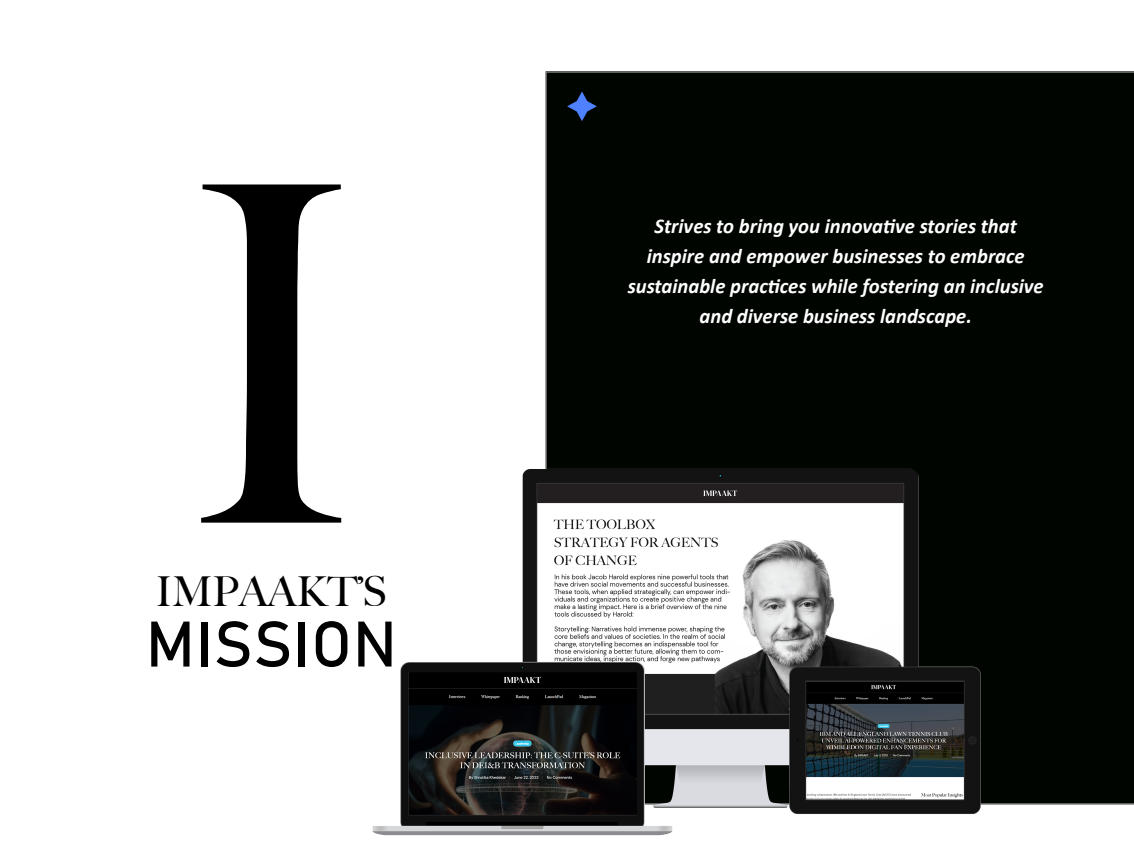
<style>
.page{position:relative;width:1134px;height:864px;background:#fff}
.page>*{position:absolute;margin:0;border:0;box-sizing:border-box;transform-origin:0 0}
.t1{font:63.3px "Bahnschrift";letter-spacing:.01em;color:#000}
.t2{font:500 41.25px "Big Caslon";color:#000}
.t3{font:italic 700 21px/30px "Calibri";color:#fff;text-align:center}
</style>
<div class="page">
<div style="left:545px;top:71px;width:589px;height:734px;background:#000500"></div>
<svg style="left:567px;top:91px;width:30px;height:30px"></svg>
<svg style="left:201px;top:184px;width:140px;height:339px"></svg>
<img style="left:290px;top:426px;width:793px;height:410px">
<h2 class="t2" style="left:156px;top:568px;width:233px">IMPAAKT’S</h2>
<h1 class="t1" style="left:146px;top:596px;width:253px">MISSION</h1>
<p class="t3" style="left:628px;top:210px;width:418px">Strives to bring you innovative stories that inspire and empower businesses to embrace sustainable practices while fostering an inclusive and diverse business landscape.</p>
</div>
